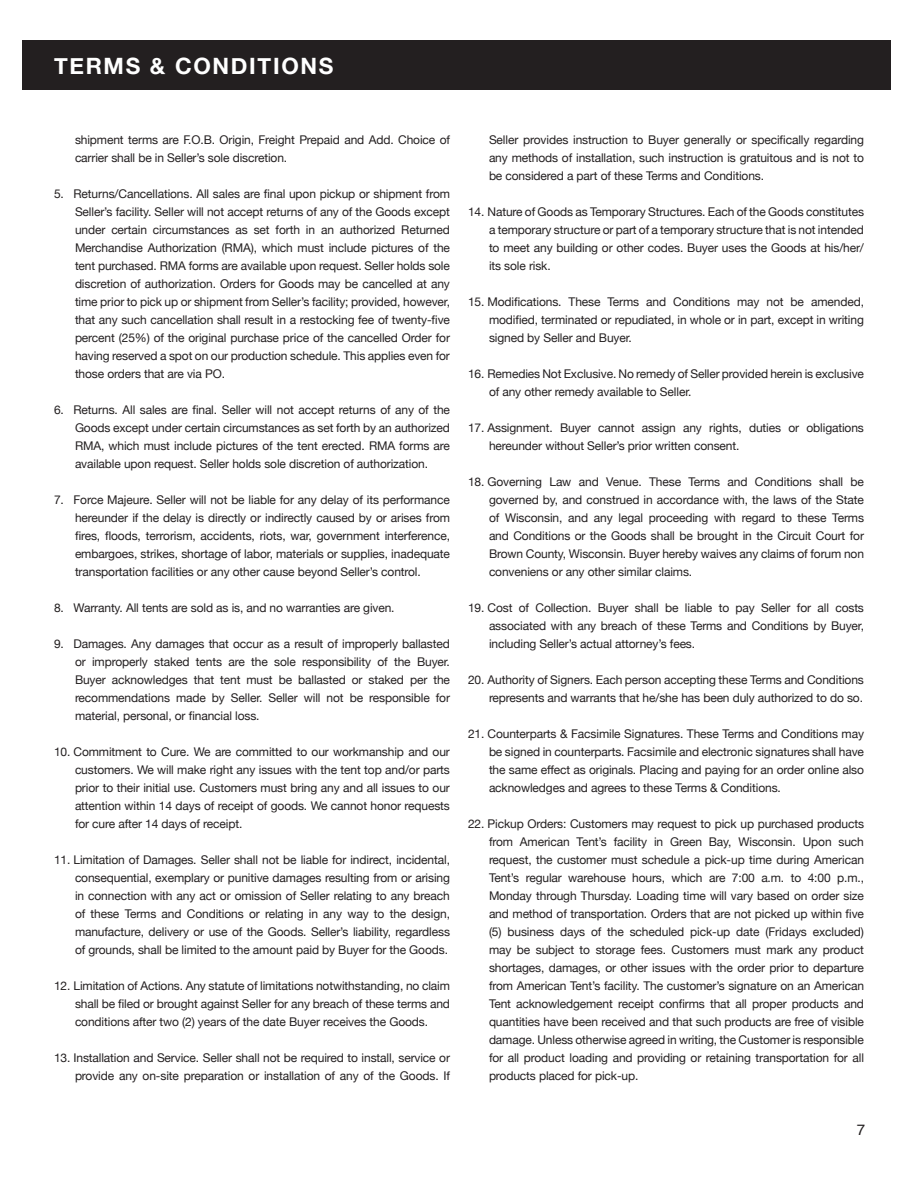
<style>
.page{position:relative;width:918px;height:1188px;background:#fff}
.page>*{position:absolute;margin:0;border:0;box-sizing:border-box;transform-origin:0 0}
.t1{font:700 22.5px "Helvetica Neue";letter-spacing:.075em;color:#fff}
.t2{font:15px "Helvetica";color:#231f20}
.t3{font:12px/18px "Helvetica Neue";letter-spacing:-.01em;color:#231f20;text-align:justify}
</style>
<div class="page">
<div style="left:23px;top:40px;width:868px;height:50px;background:#231f20"></div>
<h1 class="t1" style="left:54px;top:49px;width:281px">TERMS &amp; CONDITIONS</h1>
<p class="t3" style="left:75px;top:131px;width:377px">shipment terms are F.O.B. Origin, Freight Prepaid and Add. Choice of carrier shall be in Seller’s sole discretion.</p>
<p class="t3" style="left:75px;top:185px;width:377px;text-indent:-21px">5. Returns/Cancellations. All sales are final upon pickup or shipment from Seller’s facility. Seller will not accept returns of any of the Goods except under certain circumstances as set forth in an authorized Returned Merchandise Authorization (RMA), which must include pictures of the tent purchased. RMA forms are available upon request. Seller holds sole discretion of authorization. Orders for Goods may be cancelled at any time prior to pick up or shipment from Seller’s facility; provided, however, that any such cancellation shall result in a restocking fee of twenty-five percent (25%) of the original purchase price of the cancelled Order for having reserved a spot on our production schedule. This applies even for those orders that are via PO.</p>
<p class="t3" style="left:75px;top:401px;width:377px;text-indent:-21px">6. Returns. All sales are final. Seller will not accept returns of any of the Goods except under certain circumstances as set forth by an authorized RMA, which must include pictures of the tent erected. RMA forms are available upon request. Seller holds sole discretion of authorization.</p>
<p class="t3" style="left:75px;top:491px;width:377px;text-indent:-21px">7. Force Majeure. Seller will not be liable for any delay of its performance hereunder if the delay is directly or indirectly caused by or arises from fires, floods, terrorism, accidents, riots, war, government interference, embargoes, strikes, shortage of labor, materials or supplies, inadequate transportation facilities or any other cause beyond Seller’s control.</p>
<p class="t3" style="left:54px;top:599px;width:342px">8. Warranty. All tents are sold as is, and no warranties are given.</p>
<p class="t3" style="left:75px;top:635px;width:377px;text-indent:-21px">9. Damages. Any damages that occur as a result of improperly ballasted or improperly staked tents are the sole responsibility of the Buyer.<br>Buyer acknowledges that tent must be ballasted or staked per the recommendations made by Seller. Seller will not be responsible for material, personal, or financial loss.</p>
<p class="t3" style="left:75px;top:743px;width:376px;text-indent:-21px">10. Commitment to Cure. We are committed to our workmanship and our customers. We will make right any issues with the tent top and/or parts prior to their initial use. Customers must bring any and all issues to our attention within 14 days of receipt of goods. We cannot honor requests for cure after 14 days of receipt.</p>
<p class="t3" style="left:75px;top:851px;width:377px;text-indent:-21px">11. Limitation of Damages. Seller shall not be liable for indirect, incidental, consequential, exemplary or punitive damages resulting from or arising in connection with any act or omission of Seller relating to any breach of these Terms and Conditions or relating in any way to the design, manufacture, delivery or use of the Goods. Seller’s liability, regardless of grounds, shall be limited to the amount paid by Buyer for the Goods.</p>
<p class="t3" style="left:75px;top:977px;width:377px;text-indent:-21px">12. Limitation of Actions. Any statute of limitations notwithstanding, no claim shall be filed or brought against Seller for any breach of these terms and conditions after two (2) years of the date Buyer receives the Goods.</p>
<p class="t3" style="left:54px;top:1049px;width:398px;text-align:right">13. Installation and Service. Seller shall not be required to install, service or provide any on-site preparation or installation of any of the Goods. If</p>
<p class="t3" style="left:489px;top:131px;width:377px">Seller provides instruction to Buyer generally or specifically regarding any methods of installation, such instruction is gratuitous and is not to be considered a part of these Terms and Conditions.</p>
<p class="t3" style="left:489px;top:203px;width:377px;text-indent:-21px">14. Nature of Goods as Temporary Structures. Each of the Goods constitutes a temporary structure or part of a temporary structure that is not intended to meet any building or other codes. Buyer uses the Goods at his/her/ its sole risk.</p>
<p class="t3" style="left:489px;top:293px;width:377px;text-indent:-21px">15. Modifications. These Terms and Conditions may not be amended, modified, terminated or repudiated, in whole or in part, except in writing signed by Seller and Buyer.</p>
<p class="t3" style="left:489px;top:365px;width:377px;text-indent:-21px">16. Remedies Not Exclusive. No remedy of Seller provided herein is exclusive of any other remedy available to Seller.</p>
<p class="t3" style="left:489px;top:419px;width:376px;text-indent:-21px">17. Assignment. Buyer cannot assign any rights, duties or obligations hereunder without Seller’s prior written consent.</p>
<p class="t3" style="left:489px;top:473px;width:377px;text-indent:-21px">18. Governing Law and Venue. These Terms and Conditions shall be governed by, and construed in accordance with, the laws of the State of Wisconsin, and any legal proceeding with regard to these Terms and Conditions or the Goods shall be brought in the Circuit Court for Brown County, Wisconsin. Buyer hereby waives any claims of forum non conveniens or any other similar claims.</p>
<p class="t3" style="left:489px;top:599px;width:377px;text-indent:-21px">19. Cost of Collection. Buyer shall be liable to pay Seller for all costs associated with any breach of these Terms and Conditions by Buyer, including Seller’s actual attorney’s fees.</p>
<p class="t3" style="left:468px;top:671px;width:397px;text-align:right">20. Authority of Signers. Each person accepting these Terms and Conditions represents and warrants that he/she has been duly authorized to do so.</p>
<p class="t3" style="left:489px;top:725px;width:377px;text-indent:-21px">21. Counterparts &amp; Facsimile Signatures. These Terms and Conditions may be signed in counterparts. Facsimile and electronic signatures shall have the same effect as originals. Placing and paying for an order online also acknowledges and agrees to these Terms &amp; Conditions.</p>
<p class="t3" style="left:489px;top:815px;width:377px;text-indent:-21px">22. Pickup Orders: Customers may request to pick up purchased products from American Tent’s facility in Green Bay, Wisconsin. Upon such request, the customer must schedule a pick-up time during American Tent’s regular warehouse hours, which are 7:00 a.m. to 4:00 p.m., Monday through Thursday. Loading time will vary based on order size and method of transportation. Orders that are not picked up within five (5) business days of the scheduled pick-up date (Fridays excluded) may be subject to storage fees. Customers must mark any product shortages, damages, or other issues with the order prior to departure from American Tent’s facility. The customer’s signature on an American Tent acknowledgement receipt confirms that all proper products and quantities have been received and that such products are free of visible damage. Unless otherwise agreed in writing, the Customer is responsible for all product loading and providing or retaining transportation for all products placed for pick-up.</p>
<p class="t2" style="left:857px;top:1118px;width:10px">7</p>
</div>
